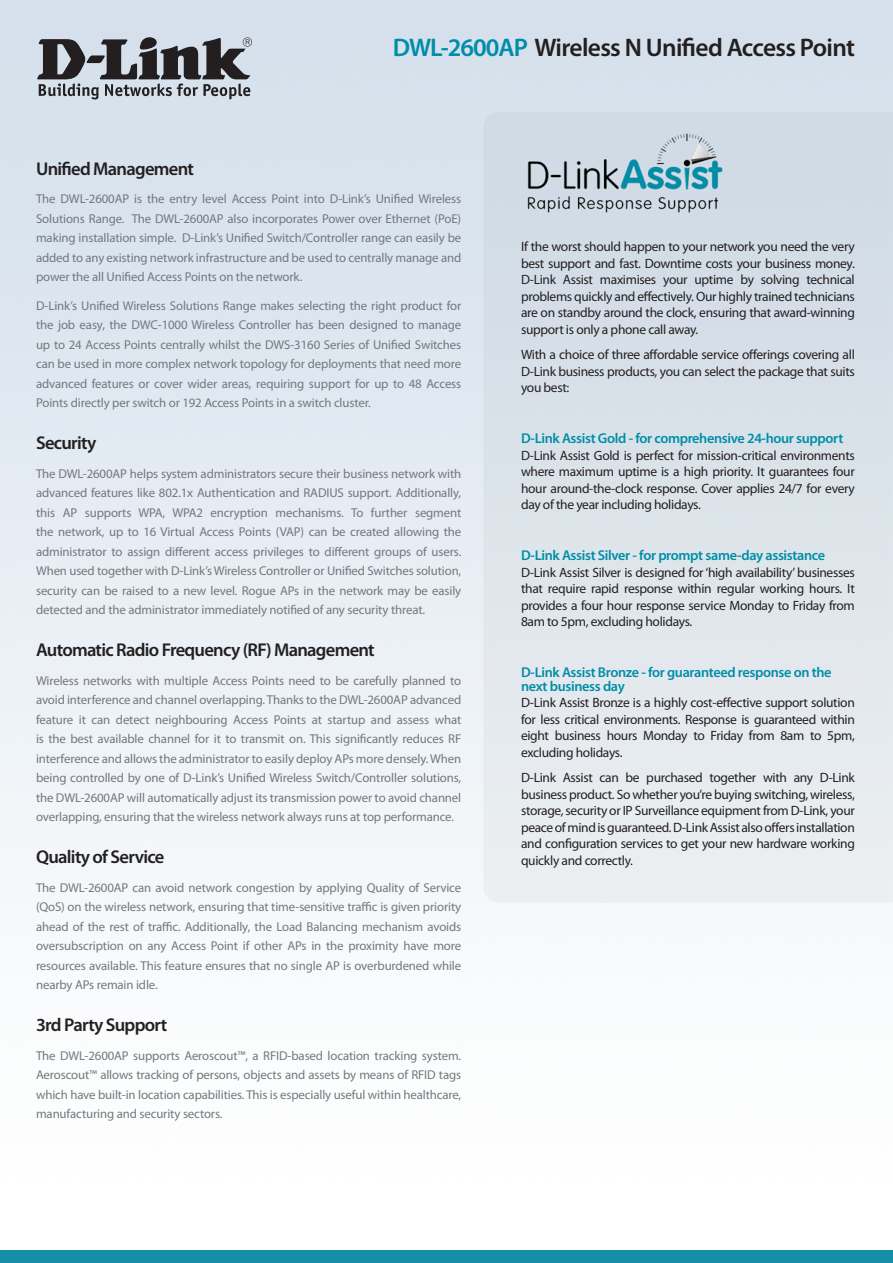
<style>
.page{position:relative;width:893px;height:1263px;background:#fff}
.page>*{position:absolute;margin:0;border:0;box-sizing:border-box;transform-origin:0 0}
.t1{font:600 25.5px "Myriad Pro";letter-spacing:-.03em;color:#231f20}
.t2{font:600 18.6px "Myriad Pro";letter-spacing:-.04em;color:#231f20}
.t3{font:600 14.25px "Myriad Pro";letter-spacing:-.025em;color:#008da8}
.t4{font:13.5px/16.5px "Myriad Pro";letter-spacing:-.025em;color:#231f20;text-align:justify}
.t5{font:12.9px/19.5px "Myriad Pro";letter-spacing:-.01em;color:#74787d;text-align:justify}
.s1{color:#008da8}
</style>
<div class="page">
<svg style="left:37px;top:37px;width:215px;height:62px;background:#868a91"></svg>
<div style="left:0;top:1250px;width:893px;height:13px;background:#148ea9"></div>
<img style="left:464px;top:100px;width:429px;height:825px">
<p class="t1" style="left:393px;top:32px;width:464px"><span class="s1">DWL-2600AP</span> Wireless N Unified Access Point</p>
<p class="t2" style="left:36px;top:157px;width:159px">Unified Management</p>
<p class="t5" style="left:36px;top:189px;width:427px">The DWL-2600AP is the entry level Access Point into D-Link’s Unified Wireless Solutions Range. The DWL-2600AP also incorporates Power over Ethernet (PoE) making installation simple. D-Link’s Unified Switch/Controller range can easily be added to any existing network infrastructure and be used to centrally manage and power the all Unified Access Points on the network.</p>
<p class="t5" style="left:36px;top:295px;width:427px">D-Link’s Unified Wireless Solutions Range makes selecting the right product for the job easy, the DWC-1000 Wireless Controller has been designed to manage up to 24 Access Points centrally whilst the DWS-3160 Series of Unified Switches can be used in more complex network topology for deployments that need more advanced features or cover wider areas, requiring support for up to 48 Access Points directly per switch or 192 Access Points in a switch cluster.</p>
<p class="t2" style="left:36px;top:431px;width:62px">Security</p>
<p class="t5" style="left:36px;top:463px;width:427px">The DWL-2600AP helps system administrators secure their business network with advanced features like 802.1x Authentication and RADIUS support. Additionally, this AP supports WPA, WPA2 encryption mechanisms. To further segment the network, up to 16 Virtual Access Points (VAP) can be created allowing the administrator to assign different access privileges to different groups of users.<br>When used together with D-Link’s Wireless Controller or Unified Switches solution, security can be raised to a new level. Rogue APs in the network may be easily detected and the administrator immediately notified of any security threat.</p>
<p class="t2" style="left:36px;top:638px;width:340px">Automatic Radio Frequency (RF) Management</p>
<p class="t5" style="left:36px;top:670px;width:427px">Wireless networks with multiple Access Points need to be carefully planned to avoid interference and channel overlapping. Thanks to the DWL-2600AP advanced feature it can detect neighbouring Access Points at startup and assess what is the best available channel for it to transmit on. This significantly reduces RF interference and allows the administrator to easily deploy APs more densely. When being controlled by one of D-Link’s Unified Wireless Switch/Controller solutions, the DWL-2600AP will automatically adjust its transmission power to avoid channel overlapping, ensuring that the wireless network always runs at top performance.</p>
<p class="t2" style="left:36px;top:845px;width:130px">Quality of Service</p>
<p class="t5" style="left:36px;top:877px;width:427px">The DWL-2600AP can avoid network congestion by applying Quality of Service (QoS) on the wireless network, ensuring that time-sensitive traffic is given priority ahead of the rest of traffic. Additionally, the Load Balancing mechanism avoids oversubscription on any Access Point if other APs in the proximity have more resources available. This feature ensures that no single AP is overburdened while nearby APs remain idle.</p>
<p class="t2" style="left:36px;top:1013px;width:133px">3rd Party Support</p>
<p class="t5" style="left:36px;top:1045px;width:427px">The DWL-2600AP supports Aeroscout™, a RFID-based location tracking system.<br>Aeroscout™ allows tracking of persons, objects and assets by means of RFID tags which have built-in location capabilities. This is especially useful within healthcare, manufacturing and security sectors.</p>
<p class="t4" style="left:521px;top:238px;width:335px">If the worst should happen to your network you need the very best support and fast. Downtime costs your business money.<br>D-Link Assist maximises your uptime by solving technical problems quickly and effectively. Our highly trained technicians are on standby around the clock, ensuring that award-winning support is only a phone call away.</p>
<p class="t4" style="left:521px;top:346px;width:335px">With a choice of three affordable service offerings covering all D-Link business products, you can select the package that suits you best:</p>
<p class="t3" style="left:521px;top:429px;width:324px">D-Link Assist Gold - for comprehensive 24-hour support</p>
<p class="t4" style="left:521px;top:447px;width:335px">D-Link Assist Gold is perfect for mission-critical environments where maximum uptime is a high priority. It guarantees four hour around-the-clock response. Cover applies 24/7 for every day of the year including holidays.</p>
<p class="t3" style="left:521px;top:546px;width:305px">D-Link Assist Silver - for prompt same-day assistance</p>
<p class="t4" style="left:521px;top:564px;width:335px">D-Link Assist Silver is designed for ‘high availability’ businesses that require rapid response within regular working hours. It provides a four hour response service Monday to Friday from 8am to 5pm, excluding holidays.</p>
<p class="t3" style="left:521px;top:663px;width:312px">D-Link Assist Bronze - for guaranteed response on the</p>
<p class="t3" style="left:521px;top:677px;width:105px">next business day</p>
<p class="t4" style="left:521px;top:694px;width:335px">D-Link Assist Bronze is a highly cost-effective support solution for less critical environments. Response is guaranteed within eight business hours Monday to Friday from 8am to 5pm, excluding holidays.</p>
<p class="t4" style="left:521px;top:769px;width:335px">D-Link Assist can be purchased together with any D-Link business product. So whether you’re buying switching, wireless, storage, security or IP Surveillance equipment from D-Link, your peace of mind is guaranteed. D-Link Assist also offers installation and configuration services to get your new hardware working quickly and correctly.</p>
</div>
